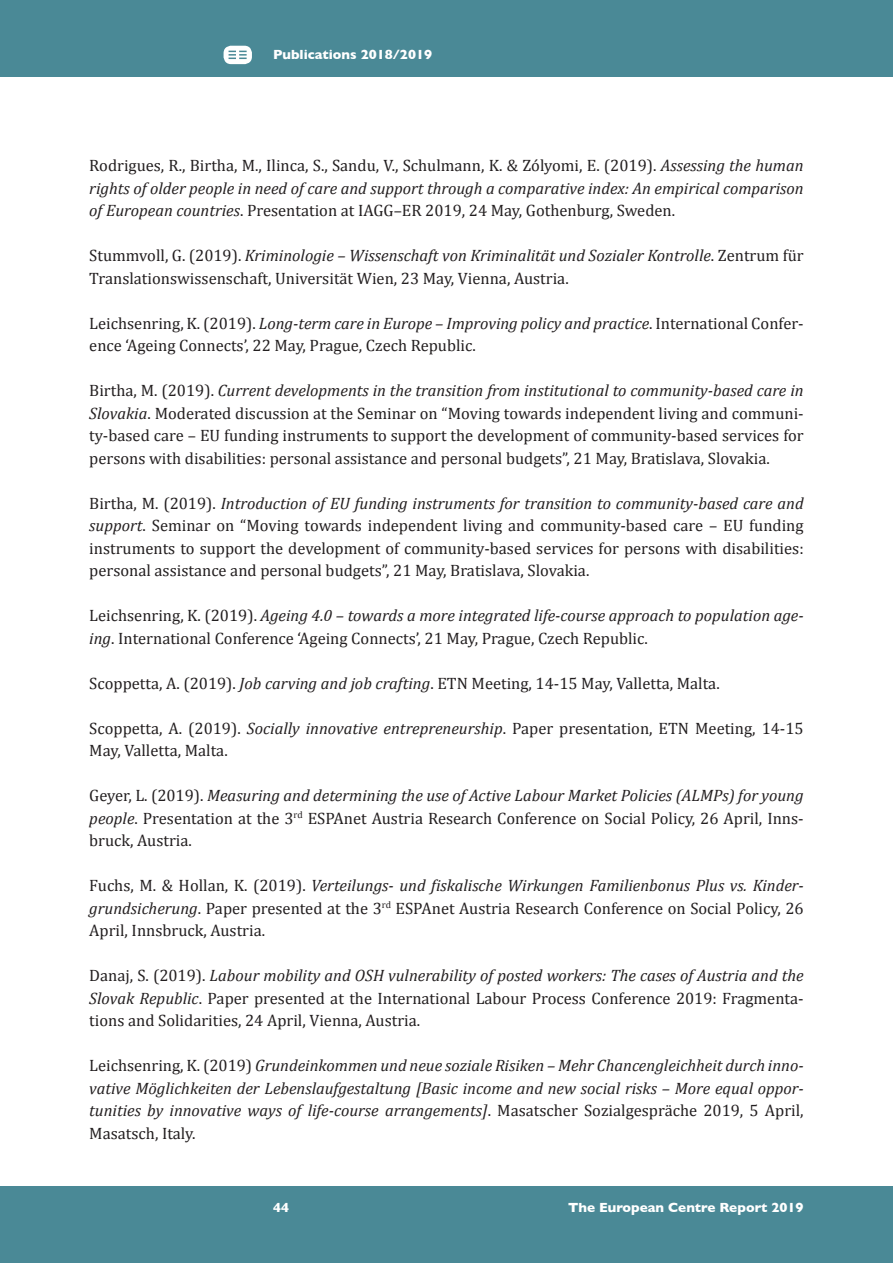
<style>
.page{position:relative;width:893px;height:1263px;background:#fff}
.page>*{position:absolute;margin:0;border:0;box-sizing:border-box;transform-origin:0 0}
.t1{font:16.5px/22.5px "Cambria";color:#231f20;text-align:justify}
.t2{font:italic 16.5px/22.5px "Cambria";color:#231f20;text-align:justify}
.t3{font:700 13.5px "Gill Sans";color:#fff}
.s1{font-style:italic}
.s2{font-style:normal}
</style>
<div class="page">
<div style="left:0;top:0;width:893px;height:77px;background:#4a8996"></div>
<div style="left:0;top:1186px;width:893px;height:77px;background:#4a8996"></div>
<div style="left:224px;top:46px;width:28px;height:18px;background:#fff;border-radius:8px"></div>
<svg style="left:229px;top:51px;width:18px;height:8px"></svg>
<p class="t3" style="left:273px;top:44px;width:160px">Publications 2018/2019</p>
<p class="t1" style="left:89px;top:154px;width:716px">Rodrigues, R., Birtha, M., Ilinca, S., Sandu, V., Schulmann, K. &amp; Zólyomi, E. (2019). <span class="s1">Assessing the human rights of older people in need of care and support through a comparative index: An empirical comparison of European countries</span>. Presentation at IAGG–ER 2019, 24 May, Gothenburg, Sweden.</p>
<p class="t1" style="left:89px;top:244px;width:716px">Stummvoll, G. (2019). <span class="s1">Kriminologie – Wissenschaft von Kriminalität und Sozialer Kontrolle</span>. Zentrum für<br>Translationswissenschaft, Universität Wien, 23 May, Vienna, Austria.</p>
<p class="t1" style="left:89px;top:312px;width:716px">Leichsenring, K. (2019). <span class="s1">Long-term care in Europe – Improving policy and practice</span>. International Confer&shy;ence ‘Ageing Connects’, 22 May, Prague, Czech Republic.</p>
<p class="t1" style="left:89px;top:379px;width:716px">Birtha, M. (2019). <span class="s1">Current developments in the transition from institutional to community-based care in Slovakia</span>. Moderated discussion at the Seminar on “Moving towards independent living and communi&shy;ty-based care – EU funding instruments to support the development of community-based services for persons with disabilities: personal assistance and personal budgets”, 21 May, Bratislava, Slovakia.</p>
<p class="t1" style="left:89px;top:492px;width:716px">Birtha, M. (2019). <span class="s1">Introduction of EU funding instruments for transition to community-based care and support</span>. Seminar on “Moving towards independent living and community-based care – EU funding instruments to support the development of community-based services for persons with disabilities: personal assistance and personal budgets”, 21 May, Bratislava, Slovakia.</p>
<p class="t1" style="left:89px;top:604px;width:716px">Leichsenring, K. (2019). <span class="s1">Ageing 4.0 – towards a more integrated life-course approach to population age&shy;ing</span>. International Conference ‘Ageing Connects’, 21 May, Prague, Czech Republic.</p>
<p class="t1" style="left:89px;top:672px;width:632px">Scoppetta, A. (2019). <span class="s1">Job carving and job crafting</span>. ETN Meeting, 14-15 May, Valletta, Malta.</p>
<p class="t1" style="left:89px;top:717px;width:716px">Scoppetta, A. (2019). <span class="s1">Socially innovative entrepreneurship</span>. Paper presentation, ETN Meeting, 14-15<br>May, Valletta, Malta.</p>
<p class="t1" style="left:89px;top:784px;width:716px">Geyer, L. (2019). <span class="s1">Measuring and determining the use of Active Labour Market Policies (ALMPs) for young people</span>. Presentation at the 3<sup>rd</sup> ESPAnet Austria Research Conference on Social Policy, 26 April, Inns&shy;bruck, Austria.</p>
<p class="t1" style="left:89px;top:874px;width:716px">Fuchs, M. &amp; Hollan, K. (2019). <span class="s1">Verteilungs- und fiskalische Wirkungen Familienbonus Plus vs. Kinder&shy;grundsicherung</span>. Paper presented at the 3<sup>rd</sup> ESPAnet Austria Research Conference on Social Policy, 26<br>April, Innsbruck, Austria.</p>
<p class="t1" style="left:89px;top:964px;width:716px">Danaj, S. (2019). <span class="s1">Labour mobility and OSH vulnerability of posted workers: The cases of Austria and the Slovak Republic</span>. Paper presented at the International Labour Process Conference 2019: Fragmenta&shy;tions and Solidarities, 24 April, Vienna, Austria.</p>
<p class="t2" style="left:89px;top:1054px;width:716px"><span class="s2">Leichsenring, K. (2019)</span> Grundeinkommen und neue soziale Risiken – Mehr Chancengleichheit durch inno&shy;vative Möglichkeiten der Lebenslaufgestaltung [Basic income and new social risks – More equal oppor&shy;tunities by innovative ways of life-course arrangements]<span class="s2">. Masatscher Sozialgespräche 2019, 5 April, Masatsch, Italy.</span></p>
<p class="t3" style="left:273px;top:1196px;width:18px">44</p>
<p class="t3" style="left:568px;top:1196px;width:237px">The European Centre Report 2019</p>
</div>
